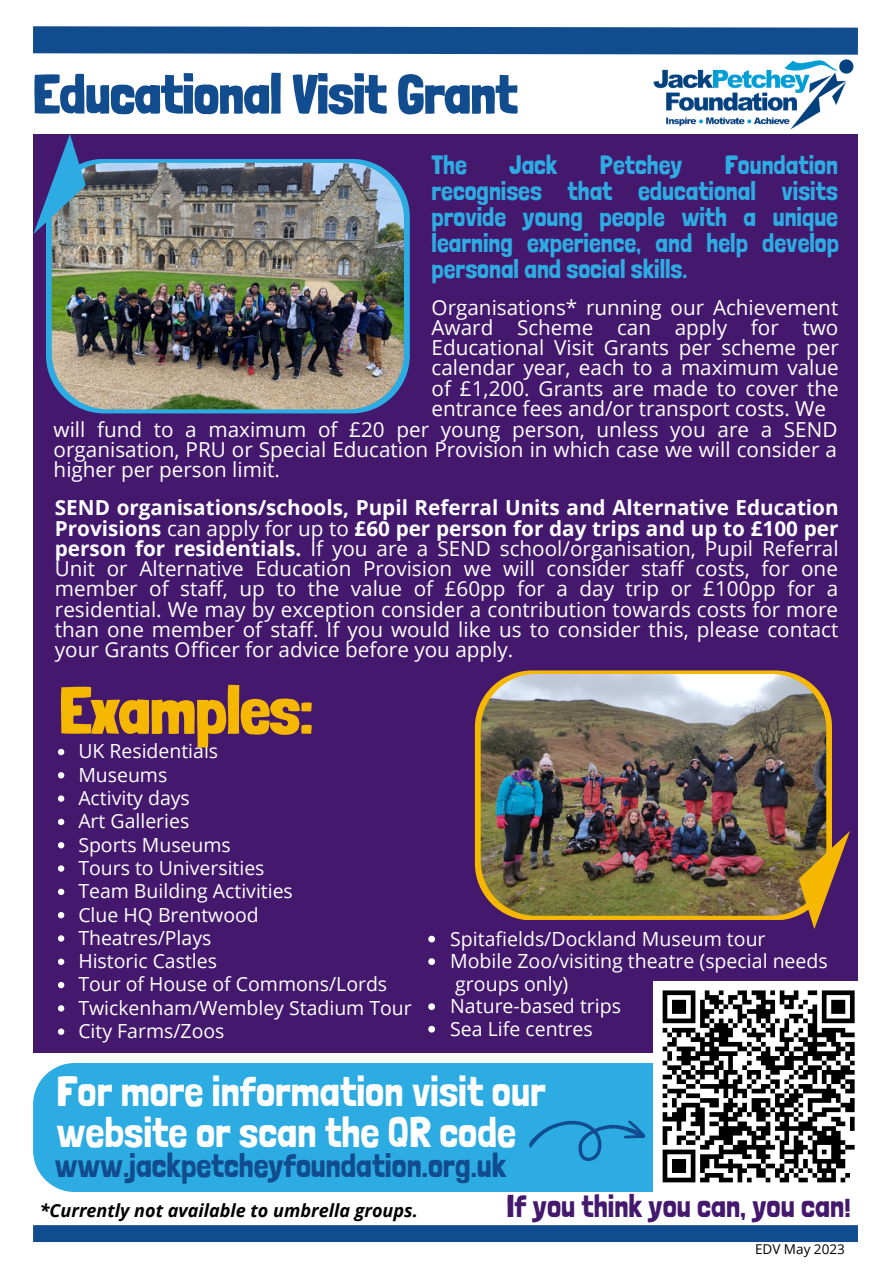
<style>
.page{position:relative;width:894px;height:1264px;background:#fff}
.page>*{position:absolute;margin:0;border:0;box-sizing:border-box;transform-origin:0 0}
.t1{font:900 66.45px "Londrina Solid";color:#f5b700}
.t2{font:900 55.35px "Londrina Solid";color:#114c8f}
.t3{font:42.45px/41.7px "Londrina Solid";color:#fff}
.t4{font:33.3px "Londrina Solid";color:#114c8f}
.t5{font:31.5px "Londrina Solid";color:#44186d}
.t6{font:26.4px/26px "Londrina Solid";color:#2cace2;text-align:justify}
.t7{font:20.7px/20.2px "Open Sans";color:#fff;text-align:justify}
.t8{font:19.5px/22.5px "Open Sans";color:#fff}
.t9{font:italic 700 18px "Open Sans";color:#000}
.t10{font:13.5px "Open Sans";color:#000}
.s1{font-weight:700}
</style>
<div class="page">
<div style="left:33px;top:134px;width:824px;height:918px;background:#44186d"></div>
<svg style="left:33px;top:26px;width:825px;height:29px;background:#215896"></svg>
<div style="left:33px;top:1225px;width:824px;height:16px;background:#114c8f"></div>
<div style="left:474px;top:670px;width:357px;height:250px;background:#f5b700;border-radius:57px"></div>
<img style="left:480px;top:674px;width:346px;height:241px;border-radius:55px">
<img style="left:781px;top:830px;width:77px;height:99px">
<div style="left:33px;top:1063px;width:620px;height:128px;background:#2cace2"></div>
<div style="left:653px;top:981px;width:210px;height:210px;background:#fff"></div>
<svg style="left:662px;top:990px;width:193px;height:193px"></svg>
<svg style="left:528px;top:1105px;width:120px;height:68px;background:#29a2d9"></svg>
<img style="left:653px;top:59px;width:201px;height:71px">
<svg style="left:46px;top:159px;width:363px;height:254px;background:#30abde"></svg>
<img style="left:52px;top:163px;width:352px;height:246px;border-radius:56px">
<svg style="left:33px;top:134px;width:70px;height:100px"></svg>
<svg style="left:58px;top:748px;width:6px;height:7px"></svg>
<svg style="left:58px;top:772px;width:6px;height:6px"></svg>
<svg style="left:58px;top:795px;width:6px;height:6px"></svg>
<svg style="left:58px;top:818px;width:6px;height:7px"></svg>
<svg style="left:58px;top:842px;width:6px;height:6px"></svg>
<svg style="left:58px;top:865px;width:6px;height:6px"></svg>
<svg style="left:58px;top:888px;width:6px;height:7px"></svg>
<svg style="left:58px;top:912px;width:6px;height:6px"></svg>
<svg style="left:58px;top:935px;width:6px;height:6px"></svg>
<svg style="left:58px;top:958px;width:6px;height:6px"></svg>
<svg style="left:58px;top:982px;width:6px;height:6px"></svg>
<svg style="left:58px;top:1005px;width:6px;height:6px"></svg>
<svg style="left:58px;top:1028px;width:6px;height:6px"></svg>
<svg style="left:428px;top:935px;width:7px;height:7px"></svg>
<svg style="left:428px;top:958px;width:7px;height:7px"></svg>
<svg style="left:428px;top:1003px;width:7px;height:7px"></svg>
<svg style="left:428px;top:1025px;width:7px;height:7px"></svg>
<p class="t2" style="left:33px;top:61px;width:485px">Educational Visit Grant</p>
<p class="t6" style="left:431px;top:152px;width:37px">The</p>
<p class="t6" style="left:509px;top:152px;width:50px">Jack</p>
<p class="t6" style="left:599px;top:152px;width:84px">Petchey</p>
<p class="t6" style="left:431px;top:152px;width:409px;text-indent:293px">Foundation recognises that educational visits provide young people with a unique learning experience, and help develop personal and social skills.</p>
<p class="t7" style="left:431px;top:296px;width:408px">Organisations* running our Achievement Award Scheme can apply for two Educational Visit Grants per scheme per calendar year, each to a maximum value of £1,200. Grants are made to cover the entrance fees and/or transport costs. We</p>
<p class="t7" style="left:54px;top:419px;width:785px">will fund to a maximum of £20 per young person, unless you are a SEND organisation, PRU or Special Education Provision in which case we will consider a higher per person limit.</p>
<p class="t7" style="left:55px;top:497px;width:785px"><span class="s1">SEND organisations/schools, Pupil Referral Units and Alternative Education Provisions</span> can apply for up to <span class="s1">£60 per person for day trips and up to £100 per person for residentials.</span> If you are a SEND school/organisation, Pupil Referral Unit or Alternative Education Provision we will consider staff costs, for one member of staff, up to the value of £60pp for a day trip or £100pp for a residential. We may by exception consider a contribution towards costs for more than one member of staff. If you would like us to consider this, please contact your Grants Officer for advice before you apply.</p>
<p class="t1" style="left:59px;top:670px;width:255px">Examples:</p>
<p class="t8" style="left:78px;top:739px;width:141px">UK Residentials</p>
<p class="t8" style="left:78px;top:762px;width:90px">Museums</p>
<p class="t8" style="left:78px;top:786px;width:113px">Activity days</p>
<p class="t8" style="left:78px;top:809px;width:112px">Art Galleries</p>
<p class="t8" style="left:78px;top:832px;width:154px">Sports Museums</p>
<p class="t8" style="left:78px;top:856px;width:188px">Tours to Universities</p>
<p class="t8" style="left:78px;top:879px;width:216px">Team Building Activities</p>
<p class="t8" style="left:78px;top:902px;width:182px">Clue HQ Brentwood</p>
<p class="t8" style="left:78px;top:926px;width:135px">Theatres/Plays</p>
<p class="t8" style="left:78px;top:949px;width:140px">Historic Castles</p>
<p class="t8" style="left:78px;top:972px;width:310px">Tour of House of Commons/Lords</p>
<p class="t8" style="left:78px;top:995px;width:335px">Twickenham/Wembley Stadium Tour</p>
<p class="t8" style="left:78px;top:1019px;width:148px">City Farms/Zoos</p>
<p class="t8" style="left:450px;top:927px;width:317px">Spitafields/Dockland Museum tour</p>
<p class="t8" style="left:450px;top:949px;width:379px">Mobile Zoo/visiting theatre (special needs groups only)</p>
<p class="t8" style="left:450px;top:994px;width:172px">Nature-based trips</p>
<p class="t8" style="left:450px;top:1017px;width:144px">Sea Life centres</p>
<p class="t3" style="left:57px;top:1069px;width:490px">For more information visit our website or scan the QR code</p>
<p class="t4" style="left:55px;top:1145px;width:453px">www.jackpetcheyfoundation.org.uk</p>
<p class="t9" style="left:40px;top:1198px;width:379px">*Currently not available to umbrella groups.</p>
<p class="t5" style="left:506px;top:1187px;width:346px">If you think you can, you can!</p>
<p class="t10" style="left:754px;top:1239px;width:91px">EDV May 2023</p>
</div>
